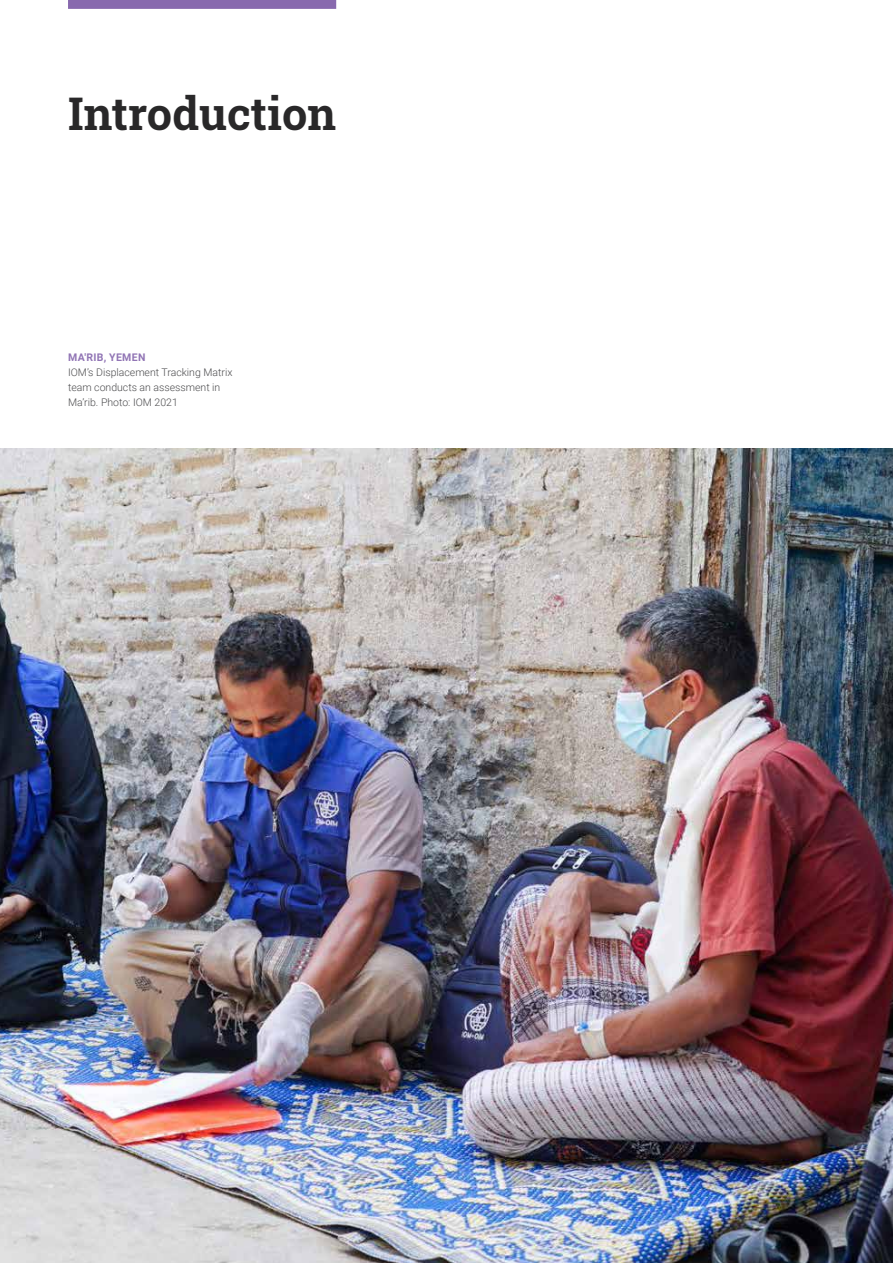
<style>
.page{position:relative;width:893px;height:1263px;background:#fff}
.page>*{position:absolute;margin:0;border:0;box-sizing:border-box;transform-origin:0 0}
.t1{font:700 45px "Roboto Slab";color:#292829}
.t2{font:300 10.5px/15px "Roboto";color:#4c4c4e}
.t3{font:700 10.5px "Roboto";letter-spacing:.035em;color:#9175b5}
</style>
<div class="page">
<img style="left:0;top:449px;width:893px;height:814px">
<div style="left:68px;top:0;width:268px;height:9px;background:#8869ae"></div>
<h1 class="t1" style="left:68px;top:83px;width:270px">Introduction</h1>
<p class="t3" style="left:68px;top:350px;width:79px">MA'RIB, YEMEN</p>
<p class="t2" style="left:68px;top:365px;width:166px">IOM’s Displacement Tracking Matrix team conducts an assessment in<br>Ma’rib. Photo: IOM 2021</p>
</div>
